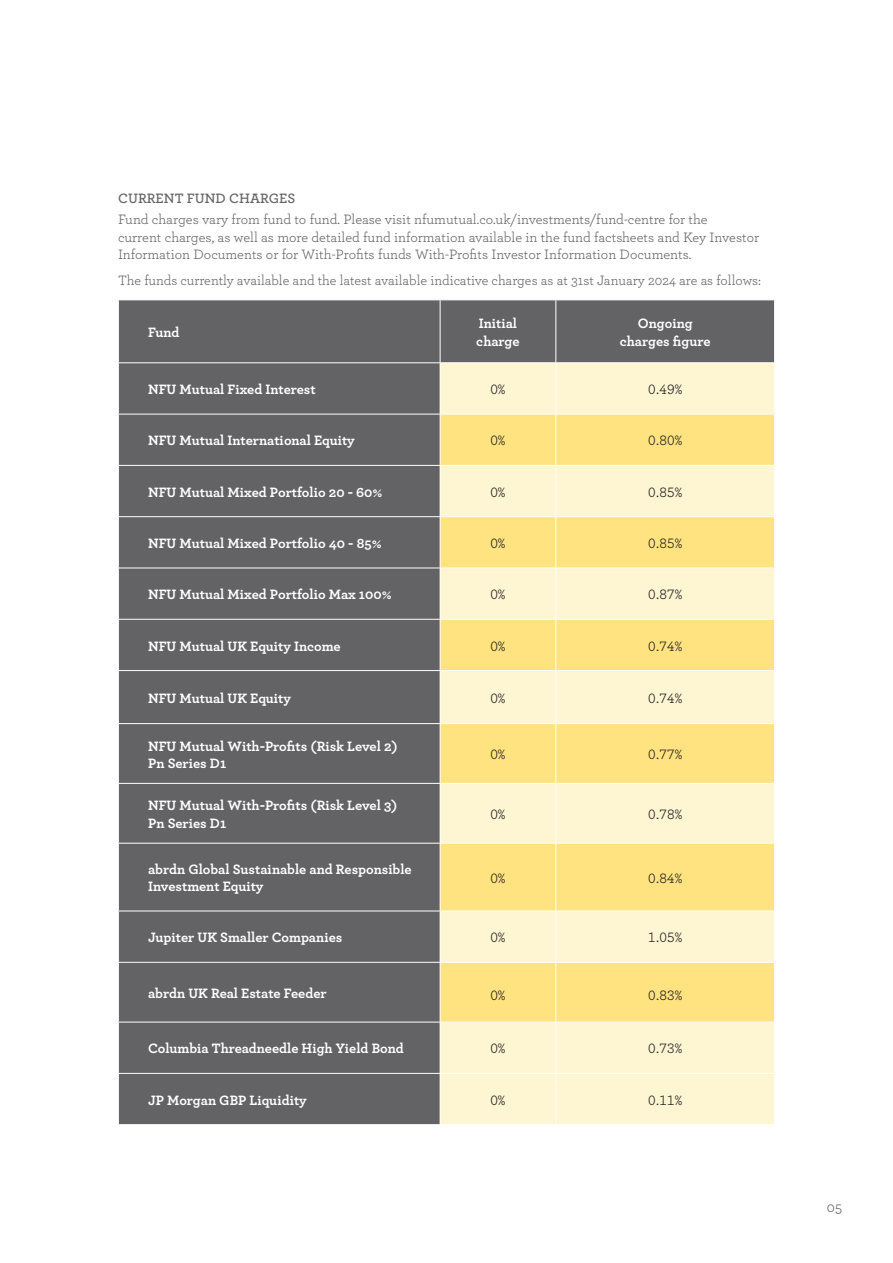
<style>
.page{position:relative;width:893px;height:1263px;background:#fff}
.page>*{position:absolute;margin:0;border:0;box-sizing:border-box;transform-origin:0 0}
.t1{font:15px "Archer";color:#636366}
.Body{font:700 14.25px/17.2px "Archer";color:#fff}
.Body-2{font:14.25px/17.2px "Archer";color:#636366}
.RB_body{font:14.25px "Archer";color:#231f20}
.Body-3{font:14.25px "Archer";color:#231f20}
.Heading_1{font:600 14.25px "Archer";color:#636366}
</style>
<div class="page">
<div style="left:119px;top:300px;width:655px;height:824px;background:#636366"></div>
<div style="left:441px;top:363px;width:333px;height:761px;background:#fef5d2"></div>
<svg style="left:441px;top:415px;width:333px;height:607px;background:#feeaa4"></svg>
<hr style="left:440px;top:300px;width:1px;height:62px;background:#fff">
<hr style="left:555px;top:300px;width:1px;height:62px;background:#fff">
<hr style="left:118px;top:362px;width:322px;height:1px;background:#fff">
<hr style="left:118px;top:414px;width:322px;height:1px;background:#fff">
<hr style="left:440px;top:414px;width:1px;height:51px;background:#fff">
<hr style="left:555px;top:414px;width:1px;height:51px;background:#fff">
<hr style="left:118px;top:465px;width:322px;height:1px;background:#fff">
<hr style="left:440px;top:465px;width:116px;height:1px;background:#fff">
<hr style="left:440px;top:466px;width:1px;height:50px;background:#fff">
<hr style="left:556px;top:465px;width:219px;height:1px;background:#fff">
<hr style="left:555px;top:466px;width:1px;height:50px;background:#fff">
<hr style="left:118px;top:516px;width:322px;height:1px;background:#fff">
<hr style="left:440px;top:516px;width:116px;height:1px;background:#fff">
<hr style="left:440px;top:517px;width:1px;height:51px;background:#fff">
<hr style="left:556px;top:516px;width:219px;height:1px;background:#fff">
<hr style="left:555px;top:517px;width:1px;height:51px;background:#fff">
<hr style="left:118px;top:568px;width:322px;height:1px;background:#fff">
<hr style="left:440px;top:568px;width:116px;height:1px;background:#fff">
<hr style="left:440px;top:568px;width:1px;height:51px;background:#fff">
<hr style="left:556px;top:568px;width:219px;height:1px;background:#fff">
<hr style="left:555px;top:568px;width:1px;height:51px;background:#fff">
<hr style="left:118px;top:619px;width:322px;height:1px;background:#fff">
<hr style="left:440px;top:619px;width:116px;height:1px;background:#fff">
<hr style="left:440px;top:620px;width:1px;height:50px;background:#fff">
<hr style="left:556px;top:619px;width:219px;height:1px;background:#fff">
<hr style="left:555px;top:620px;width:1px;height:50px;background:#fff">
<hr style="left:118px;top:670px;width:322px;height:1px;background:#fff">
<hr style="left:440px;top:670px;width:116px;height:1px;background:#fff">
<hr style="left:440px;top:671px;width:1px;height:52px;background:#fff">
<hr style="left:556px;top:670px;width:219px;height:1px;background:#fff">
<hr style="left:555px;top:671px;width:1px;height:52px;background:#fff">
<hr style="left:118px;top:723px;width:322px;height:1px;background:#fff">
<hr style="left:440px;top:723px;width:116px;height:1px;background:#fff">
<hr style="left:440px;top:724px;width:1px;height:59px;background:#fff">
<hr style="left:556px;top:723px;width:219px;height:1px;background:#fff">
<hr style="left:555px;top:724px;width:1px;height:59px;background:#fff">
<hr style="left:118px;top:783px;width:322px;height:1px;background:#fff">
<hr style="left:440px;top:783px;width:116px;height:1px;background:#fff">
<hr style="left:440px;top:784px;width:1px;height:59px;background:#fff">
<hr style="left:556px;top:783px;width:219px;height:1px;background:#fff">
<hr style="left:555px;top:784px;width:1px;height:59px;background:#fff">
<hr style="left:118px;top:843px;width:322px;height:1px;background:#fff">
<hr style="left:118px;top:911px;width:322px;height:1px;background:#fff">
<hr style="left:440px;top:911px;width:1px;height:51px;background:#fff">
<hr style="left:555px;top:911px;width:1px;height:51px;background:#fff">
<hr style="left:118px;top:962px;width:322px;height:1px;background:#fff">
<hr style="left:118px;top:1022px;width:322px;height:1px;background:#fff">
<hr style="left:118px;top:1073px;width:322px;height:1px;background:#fff">
<hr style="left:440px;top:843px;width:116px;height:1px;background:#fff">
<hr style="left:440px;top:843px;width:1px;height:68px;background:#fff">
<hr style="left:440px;top:911px;width:116px;height:1px;background:#fff">
<hr style="left:556px;top:843px;width:219px;height:1px;background:#fff">
<hr style="left:555px;top:843px;width:1px;height:68px;background:#fff">
<hr style="left:556px;top:911px;width:219px;height:1px;background:#fff">
<hr style="left:556px;top:962px;width:219px;height:1px;background:#fff">
<hr style="left:440px;top:962px;width:116px;height:1px;background:#fff">
<hr style="left:440px;top:963px;width:1px;height:59px;background:#fff">
<hr style="left:555px;top:963px;width:1px;height:59px;background:#fff">
<hr style="left:440px;top:1022px;width:116px;height:1px;background:#fff">
<hr style="left:440px;top:1022px;width:1px;height:51px;background:#fff">
<hr style="left:440px;top:1074px;width:1px;height:50px;background:#fff">
<hr style="left:556px;top:1022px;width:219px;height:1px;background:#fff">
<hr style="left:555px;top:1022px;width:1px;height:51px;background:#fff">
<hr style="left:555px;top:1074px;width:1px;height:50px;background:#fff">
<hr style="left:440px;top:362px;width:116px;height:1px;background:#fff">
<hr style="left:440px;top:363px;width:1px;height:51px;background:#fff">
<hr style="left:440px;top:414px;width:116px;height:1px;background:#fff">
<hr style="left:556px;top:362px;width:219px;height:1px;background:#fff">
<hr style="left:555px;top:363px;width:1px;height:51px;background:#fff">
<hr style="left:556px;top:414px;width:219px;height:1px;background:#fff">
<hr style="left:440px;top:1073px;width:116px;height:1px;background:#fff">
<hr style="left:556px;top:1073px;width:219px;height:1px;background:#fff">
<p class="Heading_1" style="left:118px;top:187px;width:179px">CURRENT FUND CHARGES</p>
<p class="Body-2" style="left:118px;top:210px;width:643px">Fund charges vary from fund to fund. Please visit nfumutual.co.uk/investments/fund-centre for the<br>current charges, as well as more detailed fund information available in the fund factsheets and Key Investor<br>Information Documents or for With-Profits funds With-Profits Investor Information Documents.</p>
<p class="Body-2" style="left:118px;top:270px;width:644px">The funds currently available and the latest available indicative charges as at 31st January 2024 are as follows:</p>
<p class="Body" style="left:148px;top:323px;width:33px">Fund</p>
<p class="Body" style="left:479px;top:314px;width:40px">Initial</p>
<p class="Body" style="left:476px;top:331px;width:45px">charge</p>
<p class="Body" style="left:638px;top:314px;width:56px">Ongoing</p>
<p class="Body" style="left:620px;top:331px;width:92px">charges figure</p>
<p class="Body" style="left:148px;top:380px;width:169px">NFU Mutual Fixed Interest</p>
<p class="Body-3" style="left:490px;top:380px;width:17px">0%</p>
<p class="Body-3" style="left:648px;top:380px;width:35px">0.49%</p>
<p class="Body" style="left:148px;top:431px;width:208px">NFU Mutual International Equity</p>
<p class="Body-3" style="left:490px;top:431px;width:17px">0%</p>
<p class="Body-3" style="left:648px;top:431px;width:35px">0.80%</p>
<p class="Body" style="left:148px;top:482px;width:236px">NFU Mutual Mixed Portfolio 20 - 60%</p>
<p class="Body-3" style="left:490px;top:482px;width:17px">0%</p>
<p class="RB_body" style="left:648px;top:482px;width:35px">0.85%</p>
<p class="Body" style="left:148px;top:534px;width:235px">NFU Mutual Mixed Portfolio 40 - 85%</p>
<p class="Body-3" style="left:490px;top:533px;width:17px">0%</p>
<p class="RB_body" style="left:648px;top:533px;width:35px">0.85%</p>
<p class="Body" style="left:148px;top:585px;width:245px">NFU Mutual Mixed Portfolio Max 100%</p>
<p class="Body-3" style="left:490px;top:585px;width:17px">0%</p>
<p class="RB_body" style="left:648px;top:585px;width:35px">0.87%</p>
<p class="Body" style="left:148px;top:636px;width:194px">NFU Mutual UK Equity Income</p>
<p class="Body-3" style="left:490px;top:636px;width:17px">0%</p>
<p class="RB_body" style="left:648px;top:636px;width:35px">0.74%</p>
<p class="Body" style="left:148px;top:688px;width:144px">NFU Mutual UK Equity</p>
<p class="Body-3" style="left:490px;top:688px;width:17px">0%</p>
<p class="RB_body" style="left:648px;top:688px;width:35px">0.74%</p>
<p class="Body" style="left:148px;top:736px;width:251px">NFU Mutual With-Profits (Risk Level 2)<br>Pn Series D1</p>
<p class="Body-3" style="left:490px;top:745px;width:17px">0%</p>
<p class="RB_body" style="left:648px;top:745px;width:35px">0.77%</p>
<p class="Body" style="left:148px;top:796px;width:251px">NFU Mutual With-Profits (Risk Level 3)<br>Pn Series D1</p>
<p class="Body-3" style="left:490px;top:804px;width:17px">0%</p>
<p class="RB_body" style="left:648px;top:804px;width:35px">0.78%</p>
<p class="Body" style="left:148px;top:860px;width:265px">abrdn Global Sustainable and Responsible<br>Investment Equity</p>
<p class="Body-3" style="left:490px;top:868px;width:17px">0%</p>
<p class="RB_body" style="left:648px;top:868px;width:35px">0.84%</p>
<p class="Body" style="left:148px;top:928px;width:196px">Jupiter UK Smaller Companies</p>
<p class="Body-3" style="left:490px;top:928px;width:17px">0%</p>
<p class="RB_body" style="left:648px;top:928px;width:35px">1.05%</p>
<p class="Body" style="left:148px;top:983px;width:180px">abrdn UK Real Estate Feeder</p>
<p class="Body-3" style="left:490px;top:985px;width:17px">0%</p>
<p class="RB_body" style="left:648px;top:985px;width:35px">0.83%</p>
<p class="Body" style="left:148px;top:1039px;width:257px">Columbia Threadneedle High Yield Bond</p>
<p class="Body-3" style="left:490px;top:1039px;width:17px">0%</p>
<p class="RB_body" style="left:648px;top:1039px;width:35px">0.73%</p>
<p class="Body" style="left:148px;top:1090px;width:160px">JP Morgan GBP Liquidity</p>
<p class="Body-3" style="left:490px;top:1090px;width:17px">0%</p>
<p class="RB_body" style="left:648px;top:1090px;width:35px">0.11%</p>
<p class="t1" style="left:827px;top:1196px;width:17px">05</p>
</div>
